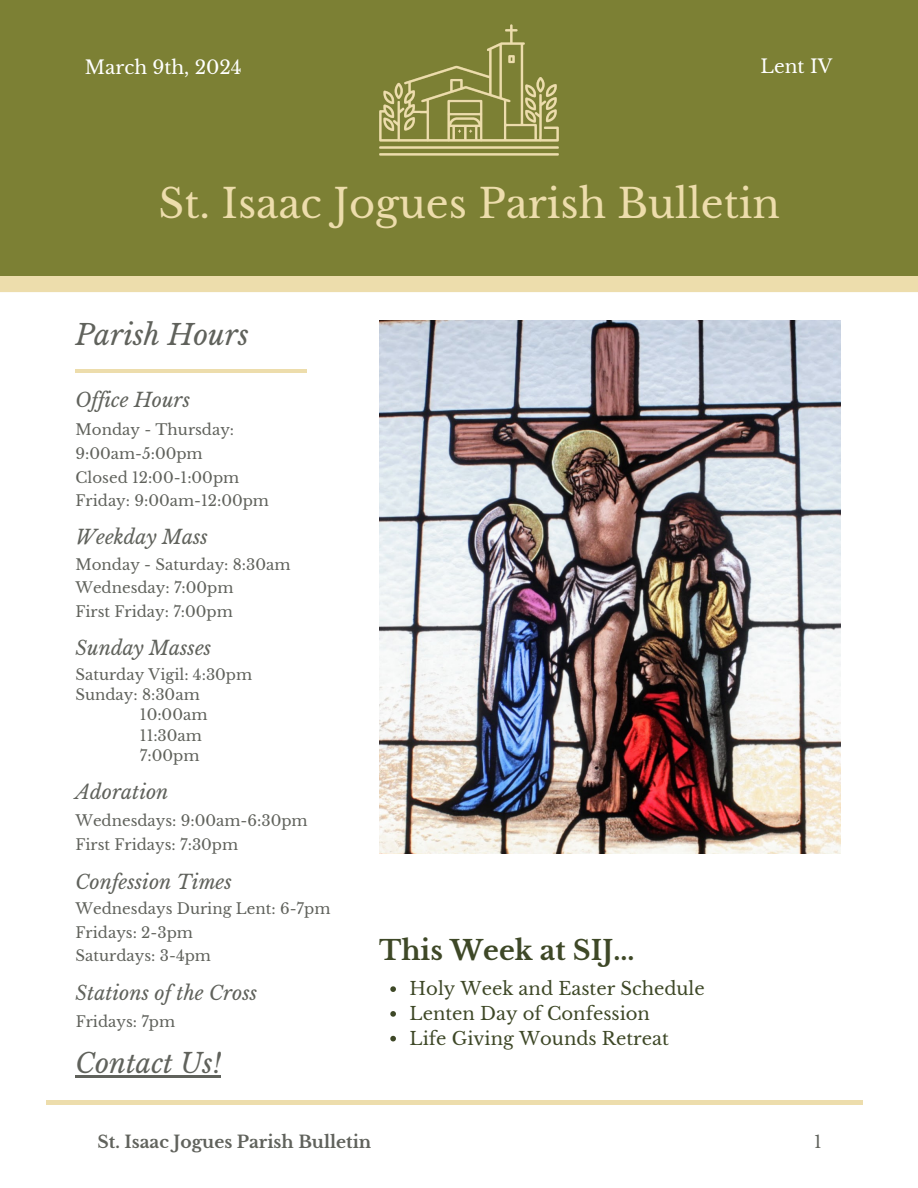
<style>
.page{position:relative;width:918px;height:1188px;background:#fff}
.page>*{position:absolute;margin:0;border:0;box-sizing:border-box;transform-origin:0 0}
.t1{font:39.9px "Libre Baskerville";color:#edddac}
.t2{font:italic 28.2px "Libre Baskerville";color:#60625c}
.t3{font:700 27px "Libre Baskerville";color:#3e4827}
.t4{font:italic 27px "Libre Baskerville";color:#60625c}
.t5{font:italic 19.5px "Libre Baskerville";color:#60625c}
.t6{font:18.6px "Libre Baskerville";color:#fff}
.t7{font:18px "Libre Baskerville";color:#3e4827}
.t8{font:700 17.1px "Libre Baskerville";color:#60625c}
.t9{font:17.1px "Libre Baskerville";color:#60625c}
.t10{font:15px "Libre Baskerville";color:#60625c}
</style>
<div class="page">
<hr style="left:75px;top:369px;width:232px;height:4px;background:#edddac">
<div style="left:0;top:259px;width:918px;height:33px;background:#edddac"></div>
<div style="left:0;top:0;width:918px;height:275px;background:#7c8034"></div>
<img style="left:379px;top:24px;width:180px;height:132px">
<hr style="left:47px;top:1101px;width:816px;height:3px;background:#edddac">
<img style="left:379px;top:320px;width:461px;height:534px">
<hr style="left:75px;top:1076px;width:146px;height:2px;background:#60625c">
<svg style="left:390px;top:986px;width:6px;height:6px"></svg>
<svg style="left:390px;top:1011px;width:6px;height:6px"></svg>
<svg style="left:390px;top:1036px;width:6px;height:5px"></svg>
<h4 class="t6" style="left:85px;top:56px;width:158px">March 9th, 2024</h4>
<h4 class="t6" style="left:761px;top:55px;width:73px">Lent IV</h4>
<h1 class="t1" style="left:159px;top:179px;width:623px">St. Isaac Jogues Parish Bulletin</h1>
<p class="t2" style="left:75px;top:318px;width:175px">Parish Hours</p>
<p class="t5" style="left:76px;top:388px;width:116px">Of ice Hours</p>
<p class="t10" style="left:76px;top:421px;width:160px">Monday - Thursday:</p>
<p class="t10" style="left:76px;top:444px;width:129px">9:00am-5:00pm</p>
<h4 class="t10" style="left:76px;top:468px;width:165px">Closed 12:00-1:00pm</h4>
<p class="t10" style="left:76px;top:492px;width:195px">Friday: 9:00am-12:00pm</p>
<p class="t5" style="left:75px;top:525px;width:134px">Weekday Mass</p>
<p class="t10" style="left:75px;top:555px;width:217px">Monday - Saturday: 8:30am</p>
<h4 class="t10" style="left:75px;top:579px;width:160px">Wednesday: 7:00pm</h4>
<p class="t10" style="left:75px;top:602px;width:159px">First Friday: 7:00pm</p>
<p class="t5" style="left:76px;top:636px;width:137px">Sunday Masses</p>
<p class="t10" style="left:75px;top:665px;width:178px">Saturday Vigil: 4:30pm</p>
<p class="t10" style="left:75px;top:686px;width:126px">Sunday: 8:30am</p>
<p class="t10" style="left:140px;top:706px;width:69px">10:00am</p>
<h4 class="t10" style="left:140px;top:726px;width:63px">11:30am</h4>
<p class="t10" style="left:140px;top:746px;width:61px">7:00pm</p>
<p class="t5" style="left:75px;top:780px;width:95px">Adoration</p>
<p class="t10" style="left:75px;top:812px;width:234px">Wednesdays: 9:00am-6:30pm</p>
<h4 class="t10" style="left:75px;top:835px;width:164px">First Fridays: 7:30pm</h4>
<p class="t5" style="left:75px;top:870px;width:158px">Confession Times</p>
<p class="t10" style="left:76px;top:900px;width:256px">Wednesdays During Lent: 6-7pm</p>
<h4 class="t10" style="left:76px;top:923px;width:119px">Fridays: 2-3pm</h4>
<p class="t10" style="left:76px;top:947px;width:137px">Saturdays: 3-4pm</p>
<p class="t5" style="left:76px;top:981px;width:183px">Stations of the Cross</p>
<h3 class="t10" style="left:76px;top:1012px;width:101px">Fridays: 7pm</h3>
<h2 class="t4" style="left:75px;top:1047px;width:147px">Contact Us!</h2>
<p class="t3" style="left:379px;top:934px;width:257px">This Week at SIJ...</p>
<p class="t7" style="left:410px;top:978px;width:297px">Holy Week and Easter Schedule</p>
<p class="t7" style="left:410px;top:1003px;width:242px">Lenten Day of Confession</p>
<p class="t7" style="left:410px;top:1027px;width:261px">Life Giving Wounds Retreat</p>
<p class="t8" style="left:98px;top:1132px;width:275px">St. Isaac Jogues Parish Bulletin</p>
<h3 class="t9" style="left:814px;top:1132px;width:9px">1</h3>
</div>
